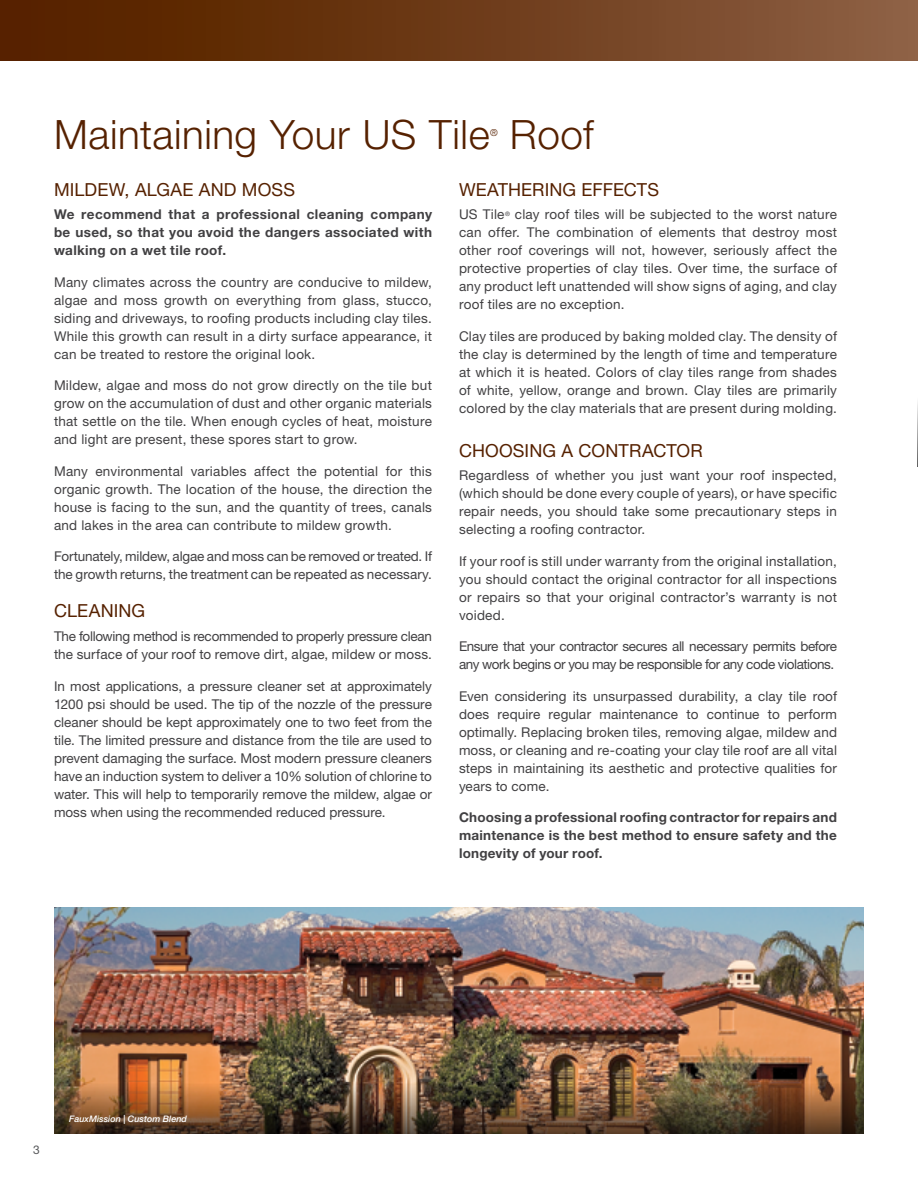
<style>
.page{position:relative;width:918px;height:1188px;background:#fff}
.page>*{position:absolute;margin:0;border:0;box-sizing:border-box;transform-origin:0 0}
.t1{font:300 40.5px "Helvetica Neue LT Std";letter-spacing:.01em;color:#562100}
.t2{font:18px "Helvetica Neue LT Std";letter-spacing:.005em;color:#562100}
.t3{font:13.5px/18px "Helvetica Neue LT Std";letter-spacing:.01em;color:#414042;text-align:justify}
.t4{font:700 13.5px/18px "Helvetica Neue LT Std";letter-spacing:.02em;color:#414042;text-align:justify}
.t5{font:13.5px/18px "Helvetica Neue LT Std";letter-spacing:-.03em;color:#414042}
.t6{font:13.5px/18px "Helvetica Neue LT Std";letter-spacing:-.015em;color:#414042}
.t7{font:12px "Helvetica Neue LT Std";color:#58595b}
.t8{font:300 9.6px "Helvetica Neue LT Std";color:#562100}
.t9{font:italic 500 9px "Helvetica Neue LT Pro";color:#fff}
</style>
<div class="page">
<div style="left:0;top:0;width:918px;height:60px;background:linear-gradient(to right,#521c00,#8b5e42)"></div>
<img style="left:54px;top:907px;width:810px;height:175px">
<hr style="left:917px;top:397px;width:1px;height:70px;background:#000">
<img style="left:54px;top:1082px;width:810px;height:52px">
<h1 class="t1" style="left:54px;top:110px;width:437px">Maintaining Your US Tile</h1>
<p class="t8" style="left:490px;top:127px;width:9px">®</p>
<h1 class="t1" style="left:510px;top:110px;width:85px">Roof</h1>
<h2 class="t2" style="left:54px;top:179px;width:243px">MILDEW, ALGAE AND MOSS</h2>
<p class="t4" style="left:54px;top:205px;width:380px">We recommend that a professional cleaning company be used, so that you avoid the dangers associated with walking on a wet tile roof.</p>
<p class="t3" style="left:54px;top:273px;width:380px">Many climates across the country are conducive to mildew, algae and moss growth on everything from glass, stucco, siding and driveways, to roofing products including clay tiles.<br>While this growth can result in a dirty surface appearance, it can be treated to restore the original look.</p>
<p class="t3" style="left:54px;top:376px;width:380px">Mildew, algae and moss do not grow directly on the tile but grow on the accumulation of dust and other organic materials that settle on the tile. When enough cycles of heat, moisture and light are present, these spores start to grow.</p>
<p class="t3" style="left:54px;top:462px;width:380px">Many environmental variables affect the potential for this organic growth. The location of the house, the direction the house is facing to the sun, and the quantity of trees, canals and lakes in the area can contribute to mildew growth.</p>
<p class="t3" style="left:54px;top:547px;width:380px">Fortunately, mildew, algae and moss can be removed or treated. If the growth returns, the treatment can be repeated as necessary.</p>
<h2 class="t2" style="left:54px;top:600px;width:93px">CLEANING</h2>
<p class="t6" style="left:54px;top:627px;width:380px">The following method is recommended to properly pressure clean the surface of your roof to remove dirt, algae, mildew or moss.</p>
<p class="t3" style="left:54px;top:677px;width:380px">In most applications, a pressure cleaner set at approximately 1200 psi should be used. The tip of the nozzle of the pressure cleaner should be kept approximately one to two feet from the tile. The limited pressure and distance from the tile are used to prevent damaging the surface. Most modern pressure cleaners have an induction system to deliver a 10% solution of chlorine to water. This will help to temporarily remove the mildew, algae or moss when using the recommended reduced pressure.</p>
<h2 class="t2" style="left:459px;top:179px;width:201px">WEATHERING EFFECTS</h2>
<p class="t3" style="left:459px;top:205px;width:380px">US Tile<sup>®</sup> clay roof tiles will be subjected to the worst nature can offer. The combination of elements that destroy most other roof coverings will not, however, seriously affect the protective properties of clay tiles. Over time, the surface of any product left unattended will show signs of aging, and clay roof tiles are no exception.</p>
<p class="t3" style="left:459px;top:327px;width:380px">Clay tiles are produced by baking molded clay. The density of the clay is determined by the length of time and temperature at which it is heated. Colors of clay tiles range from shades of white, yellow, orange and brown. Clay tiles are primarily colored by the clay materials that are present during molding.</p>
<h2 class="t2" style="left:459px;top:440px;width:245px">CHOOSING A CONTRACTOR</h2>
<p class="t3" style="left:459px;top:466px;width:380px">Regardless of whether you just want your roof inspected, (which should be done every couple of years), or have specific repair needs, you should take some precautionary steps in selecting a roofing contractor.</p>
<p class="t3" style="left:459px;top:552px;width:380px">If your roof is still under warranty from the original installation, you should contact the original contractor for all inspections or repairs so that your original contractor’s warranty is not voided.</p>
<p class="t5" style="left:459px;top:637px;width:380px">Ensure that your contractor secures all necessary permits before any work begins or you may be responsible for any code violations.</p>
<p class="t3" style="left:459px;top:687px;width:380px">Even considering its unsurpassed durability, a clay tile roof does require regular maintenance to continue to perform optimally. Replacing broken tiles, removing algae, mildew and moss, or cleaning and re-coating your clay tile roof are all vital steps in maintaining its aesthetic and protective qualities for years to come.</p>
<p class="t4" style="left:459px;top:808px;width:379px">Choosing a professional roofing contractor for repairs and maintenance is the best method to ensure safety and the longevity of your roof.</p>
<p class="t7" style="left:33px;top:1143px;width:8px">3</p>
<p class="t9" style="left:69px;top:1113px;width:120px">FauxMission | Custom Blend</p>
</div>
